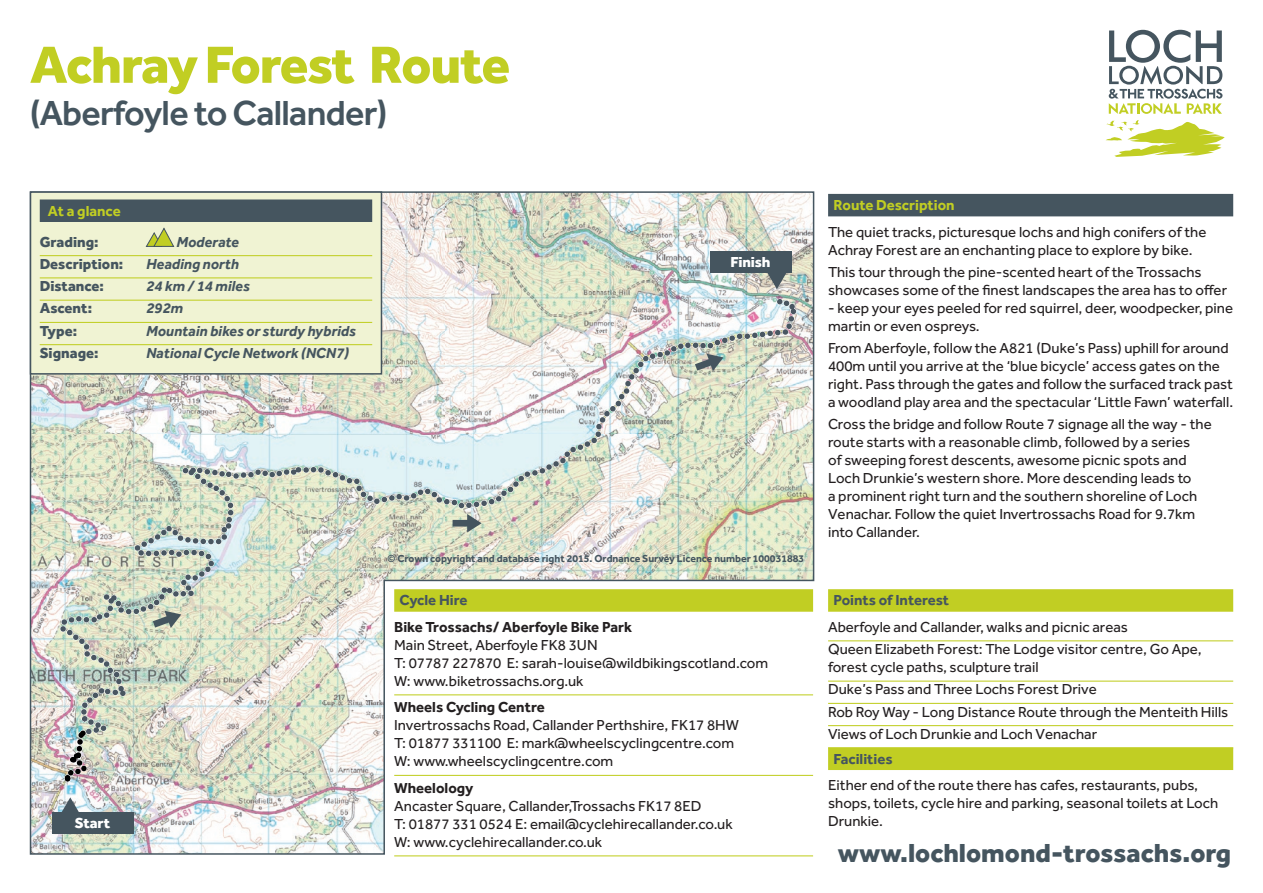
<style>
.page{position:relative;width:1263px;height:893px;background:#fff}
.page>*{position:absolute;margin:0;border:0;box-sizing:border-box;transform-origin:0 0}
.t1{font:800 54px "Effra";letter-spacing:-.03em;color:#c1ce23}
.t2{font:500 36px "Effra";letter-spacing:-.02em;color:#45555f}
.t3{font:800 27px "Effra";color:#45555f}
.t4{font:15px/18px "Effra";color:#231f20}
.t5{font:italic 700 15px "Effra";color:#45555f}
.t6{font:700 15px "Effra";color:#231f20}
.t7{font:800 15px "Effra";color:#45555f}
.t8{font:700 15px "Effra";color:#45555f}
.t9{font:700 15px "Effra";color:#c1ce23}
.t10{font:800 15px "Effra";letter-spacing:-.01em;color:#fff}
.t11{font:700 10.5px "Effra";color:#45555f}
</style>
<div class="page">
<svg style="left:29px;top:191px;width:786px;height:664px"></svg>
<svg style="left:1106px;top:120px;width:119px;height:37px"></svg>
<svg style="left:1109px;top:30px;width:113px;height:84px"></svg>
<div style="left:31px;top:192px;width:350px;height:182px;background:#f0f3d3"></div>
<div style="left:40px;top:199px;width:332px;height:23px;background:#45555f"></div>
<hr style="left:40px;top:255px;width:332px;height:1px;background:#c1ce23">
<hr style="left:40px;top:277px;width:332px;height:1px;background:#c1ce23">
<hr style="left:40px;top:300px;width:332px;height:1px;background:#c1ce23">
<hr style="left:40px;top:322px;width:332px;height:1px;background:#c1ce23">
<hr style="left:40px;top:344px;width:332px;height:1px;background:#c1ce23">
<svg style="left:146px;top:228px;width:28px;height:19px"></svg>
<div style="left:30px;top:191px;width:352px;height:184px;border:2px solid #45555f"></div>
<svg style="left:766px;top:273px;width:21px;height:16px"></svg>
<div style="left:710px;top:251px;width:81px;height:22px;background:#45555f"></div>
<svg style="left:60px;top:797px;width:21px;height:15px"></svg>
<div style="left:52px;top:812px;width:81px;height:21px;background:#45555f"></div>
<svg style="left:453px;top:514px;width:29px;height:18px"></svg>
<svg style="left:153px;top:611px;width:28px;height:17px"></svg>
<svg style="left:695px;top:354px;width:28px;height:17px"></svg>
<div style="left:828px;top:194px;width:405px;height:22px;background:#45555f"></div>
<div style="left:828px;top:589px;width:405px;height:23px;background:#c1ce23"></div>
<hr style="left:828px;top:640px;width:405px;height:1px;background:#c1ce23">
<hr style="left:828px;top:681px;width:405px;height:1px;background:#c1ce23">
<hr style="left:828px;top:703px;width:405px;height:1px;background:#c1ce23">
<hr style="left:828px;top:725px;width:405px;height:1px;background:#c1ce23">
<div style="left:394px;top:589px;width:419px;height:23px;background:#c1ce23"></div>
<hr style="left:394px;top:694px;width:419px;height:1px;background:#c1ce23">
<hr style="left:394px;top:775px;width:419px;height:1px;background:#c1ce23">
<hr style="left:394px;top:855px;width:419px;height:1px;background:#c1ce23">
<div style="left:828px;top:747px;width:405px;height:23px;background:#c1ce23"></div>
<h1 class="t1" style="left:30px;top:31px;width:482px">Achray Forest Route</h1>
<h2 class="t2" style="left:30px;top:91px;width:359px">(Aberfoyle to Callander)</h2>
<p class="t9" style="left:48px;top:201px;width:74px">At a glance</p>
<p class="t7" style="left:40px;top:232px;width:60px">Grading:</p>
<p class="t5" style="left:176px;top:232px;width:64px">Moderate</p>
<p class="t7" style="left:40px;top:255px;width:85px">Description:</p>
<p class="t5" style="left:146px;top:255px;width:94px">Heading north</p>
<p class="t7" style="left:40px;top:277px;width:66px">Distance:</p>
<p class="t5" style="left:146px;top:277px;width:105px">24 km / 14 miles</p>
<p class="t7" style="left:40px;top:299px;width:54px">Ascent:</p>
<p class="t5" style="left:146px;top:299px;width:39px">292m</p>
<p class="t7" style="left:40px;top:321px;width:39px">Type:</p>
<p class="t5" style="left:146px;top:321px;width:211px">Mountain bikes or sturdy hybrids</p>
<p class="t7" style="left:40px;top:344px;width:60px">Signage:</p>
<p class="t5" style="left:146px;top:344px;width:204px">National Cycle Network (NCN7)</p>
<p class="t10" style="left:75px;top:813px;width:37px">Start</p>
<p class="t10" style="left:730px;top:253px;width:42px">Finish</p>
<p class="t11" style="left:387px;top:552px;width:419px">© Crown copyright and database right 2015. Ordnance Survey Licence number 100031883</p>
<p class="t8" style="left:400px;top:591px;width:69px">Cycle Hire</p>
<p class="t6" style="left:394px;top:618px;width:239px">Bike Trossachs/ Aberfoyle Bike Park</p>
<p class="t4" style="left:394px;top:636px;width:375px">Main Street, Aberfoyle FK8 3UN<br>T: 07787 227870 E: sarah-louise@wildbikingscotland.com<br>W: www.biketrossachs.org.uk</p>
<p class="t6" style="left:394px;top:698px;width:152px">Wheels Cycling Centre</p>
<p class="t4" style="left:394px;top:716px;width:346px">Invertrossachs Road, Callander Perthshire, FK17 8HW<br>T: 01877 331100 E: mark@wheelscyclingcentre.com<br>W: www.wheelscyclingcentre.com</p>
<p class="t6" style="left:394px;top:779px;width:81px">Wheelology</p>
<p class="t4" style="left:394px;top:797px;width:340px">Ancaster Square, Callander,Trossachs FK17 8ED<br>T: 01877 331 0524 E: email@cyclehirecallander.co.uk<br>W: www.cyclehirecallander.co.uk</p>
<p class="t9" style="left:833px;top:196px;width:123px">Route Description</p>
<p class="t4" style="left:828px;top:222px;width:380px">The quiet tracks, picturesque lochs and high conifers of the<br>Achray Forest are an enchanting place to explore by bike.</p>
<p class="t4" style="left:828px;top:263px;width:400px">This tour through the pine-scented heart of the Trossachs showcases some of the finest landscapes the area has to offer</p>
<p class="t4" style="left:828px;top:299px;width:407px">- keep your eyes peeled for red squirrel, deer, woodpecker, pine martin or even ospreys.</p>
<p class="t4" style="left:828px;top:339px;width:407px">From Aberfoyle, follow the A821 (Duke’s Pass) uphill for around 400m until you arrive at the ‘blue bicycle’ access gates on the right. Pass through the gates and follow the surfaced track past a woodland play area and the spectacular ‘Little Fawn’ waterfall.</p>
<p class="t4" style="left:828px;top:415px;width:385px">Cross the bridge and follow Route 7 signage all the way - the route starts with a reasonable climb, followed by a series<br>of sweeping forest descents, awesome picnic spots and Loch Drunkie’s western shore. More descending leads to<br>a prominent right turn and the southern shoreline of Loch Venachar. Follow the quiet Invertrossachs Road for 9.7km into Callander.</p>
<p class="t8" style="left:833px;top:591px;width:117px">Points of Interest</p>
<p class="t4" style="left:828px;top:616px;width:375px;line-height:22.2px">Aberfoyle and Callander, walks and picnic areas<br>Queen Elizabeth Forest: The Lodge visitor centre, Go Ape,</p>
<p class="t4" style="left:828px;top:656px;width:402px;line-height:22.2px">forest cycle paths, sculpture trail<br>Duke’s Pass and Three Lochs Forest Drive<br>Rob Roy Way - Long Distance Route through the Menteith Hills Views of Loch Drunkie and Loch Venachar</p>
<p class="t8" style="left:833px;top:749px;width:61px">Facilities</p>
<p class="t4" style="left:828px;top:776px;width:392px">Either end of the route there has cafes, restaurants, pubs, shops, toilets, cycle hire and parking, seasonal toilets at Loch<br>Drunkie.</p>
<h3 class="t3" style="left:838px;top:836px;width:395px">www.lochlomond-trossachs.org</h3>
</div>
